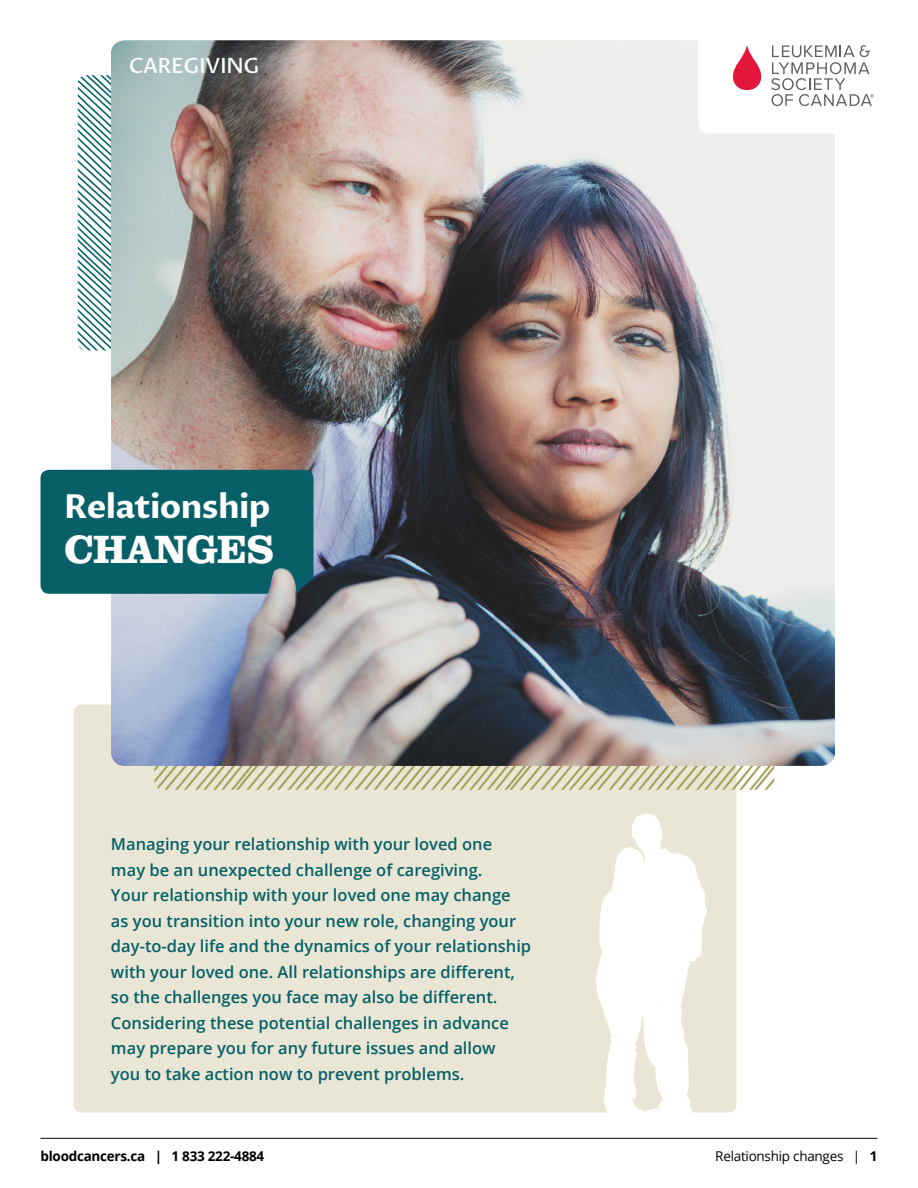
<style>
.page{position:relative;width:918px;height:1188px;background:#fff}
.page>*{position:absolute;margin:0;border:0;box-sizing:border-box;transform-origin:0 0}
.t1{font:700 40.5px "Clarendon BT";letter-spacing:-.02em;color:#fff}
.t2{font:700 33px "Proza Libre";letter-spacing:-.02em;color:#fff}
.t3{font:500 21px "Proza Libre";letter-spacing:-.02em;color:#fff}
.t4{font:600 16.5px/25.5px "Open Sans";color:#056068}
.t5{font:700 13.5px "Open Sans";letter-spacing:-.02em;color:#000}
.t6{font:13.5px "Open Sans";letter-spacing:-.02em;color:#000}
.s1{font-weight:700}
</style>
<div class="page">
<svg style="left:78px;top:75px;width:33px;height:275px"></svg>
<div style="left:73px;top:704px;width:664px;height:408px;background:#e9e6d5;border-radius:9px"></div>
<svg style="left:154px;top:766px;width:620px;height:24px"></svg>
<img style="left:111px;top:40px;width:724px;height:726px">
<hr style="left:40px;top:1138px;width:838px;height:1px;background:#000">
<div style="left:41px;top:470px;width:273px;height:124px;background:#076068"></div>
<svg style="left:595px;top:813px;width:112px;height:300px"></svg>
<svg style="left:698px;top:40px;width:176px;height:94px"></svg>
<p class="t3" style="left:129px;top:53px;width:132px">CAREGIVING</p>
<h2 class="t2" style="left:64px;top:486px;width:208px">Relationship</h2>
<h1 class="t1" style="left:64px;top:524px;width:211px">CHANGES</h1>
<p class="t4" style="left:111px;top:831px;width:422px">Managing your relationship with your loved one<br>may be an unexpected challenge of caregiving.<br>Your relationship with your loved one may change as you transition into your new role, changing your day-to-day life and the dynamics of your relationship with your loved one. All relationships are different, so the challenges you face may also be different.<br>Considering these potential challenges in advance may prepare you for any future issues and allow<br>you to take action now to prevent problems.</p>
<p class="t5" style="left:40px;top:1147px;width:225px">bloodcancers.ca | 1 833 222-4884</p>
<p class="t6" style="left:715px;top:1147px;width:164px">Relationship changes | <span class="s1">1</span></p>
</div>
